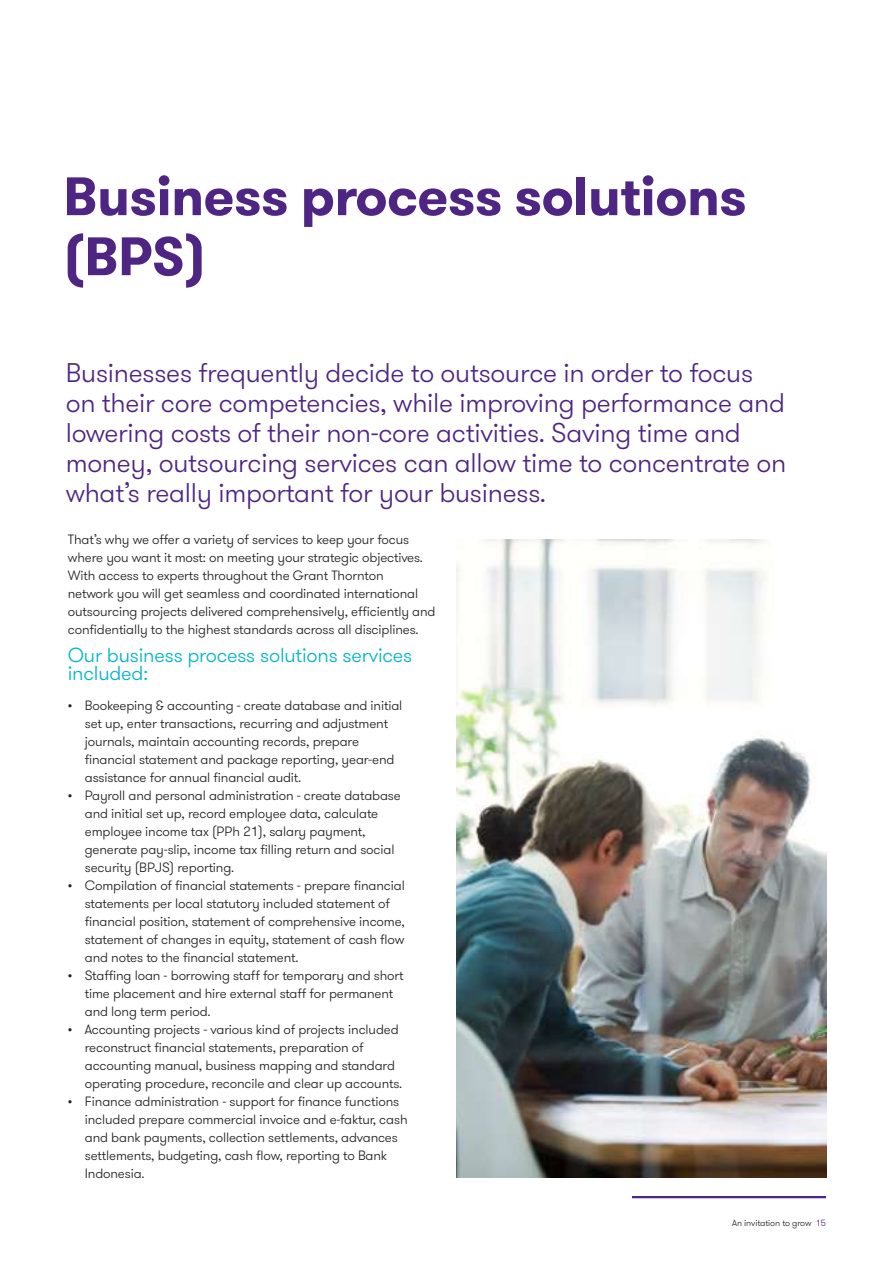
<style>
.page{position:relative;width:893px;height:1263px;background:#fff}
.page>*{position:absolute;margin:0;border:0;box-sizing:border-box;transform-origin:0 0}
.t1{font:700 54px/60px "GT Walsheim Pro";letter-spacing:-.01em;color:#4e2582}
.t2{font:300 27px/30px "GT Walsheim Pro";letter-spacing:-.01em;color:#4e2582}
.t3{font:300 20.25px/18px "GT Walsheim Pro";letter-spacing:-.01em;color:#00b6c8}
.t4{font:300 13.5px/18px "GT Walsheim Pro";letter-spacing:-.01em;color:#231f20}
.t5{font:300 9px "GT Walsheim Pro";letter-spacing:-.01em;color:#231f20}
.s1{color:#4e2582}
</style>
<div class="page">
<hr style="left:632px;top:1196px;width:194px;height:2px;background:#4e2582">
<img style="left:456px;top:539px;width:370px;height:638px">
<h1 class="t1" style="left:64px;top:167px;width:685px">Business process solutions (BPS)</h1>
<p class="t2" style="left:66px;top:358px;width:722px">Businesses frequently decide to outsource in order to focus on their core competencies, while improving performance and lowering costs of their non-core activities. Saving time and money, outsourcing services can allow time to concentrate on what’s really important for your business.</p>
<p class="t4" style="left:68px;top:530px;width:369px">That’s why we offer a variety of services to keep your focus where you want it most: on meeting your strategic objectives.<br>With access to experts throughout the Grant Thornton<br>network you will get seamless and coordinated international outsourcing projects delivered comprehensively, efficiently and confidentially to the highest standards across all disciplines.</p>
<h3 class="t3" style="left:68px;top:646px;width:346px">Our business process solutions services included:</h3>
<p class="t4" style="left:85px;top:697px;width:319px;text-indent:-17px">• Bookeeping &amp; accounting - create database and initial set up, enter transactions, recurring and adjustment journals, maintain accounting records, prepare financial statement and package reporting, year-end assistance for annual financial audit.</p>
<p class="t4" style="left:85px;top:787px;width:318px;text-indent:-17px">• Payroll and personal administration - create database and initial set up, record employee data, calculate employee income tax (PPh 21), salary payment, generate pay-slip, income tax filling return and social security (BPJS) reporting.</p>
<p class="t4" style="left:85px;top:877px;width:322px;text-indent:-17px">• Compilation of financial statements - prepare financial statements per local statutory included statement of financial position, statement of comprehensive income, statement of changes in equity, statement of cash flow and notes to the financial statement.</p>
<p class="t4" style="left:85px;top:967px;width:320px;text-indent:-17px">• Staffing loan - borrowing staff for temporary and short time placement and hire external staff for permanent and long term period.</p>
<p class="t4" style="left:85px;top:1021px;width:319px;text-indent:-17px">• Accounting projects - various kind of projects included reconstruct financial statements, preparation of accounting manual, business mapping and standard operating procedure, reconcile and clear up accounts.</p>
<p class="t4" style="left:85px;top:1093px;width:324px;text-indent:-17px">• Finance administration - support for finance functions included prepare commercial invoice and e-faktur, cash and bank payments, collection settlements, advances settlements, budgeting, cash flow, reporting to Bank Indonesia.</p>
<p class="t5" style="left:732px;top:1217px;width:95px">An invitation to grow <span class="s1">15</span></p>
</div>
